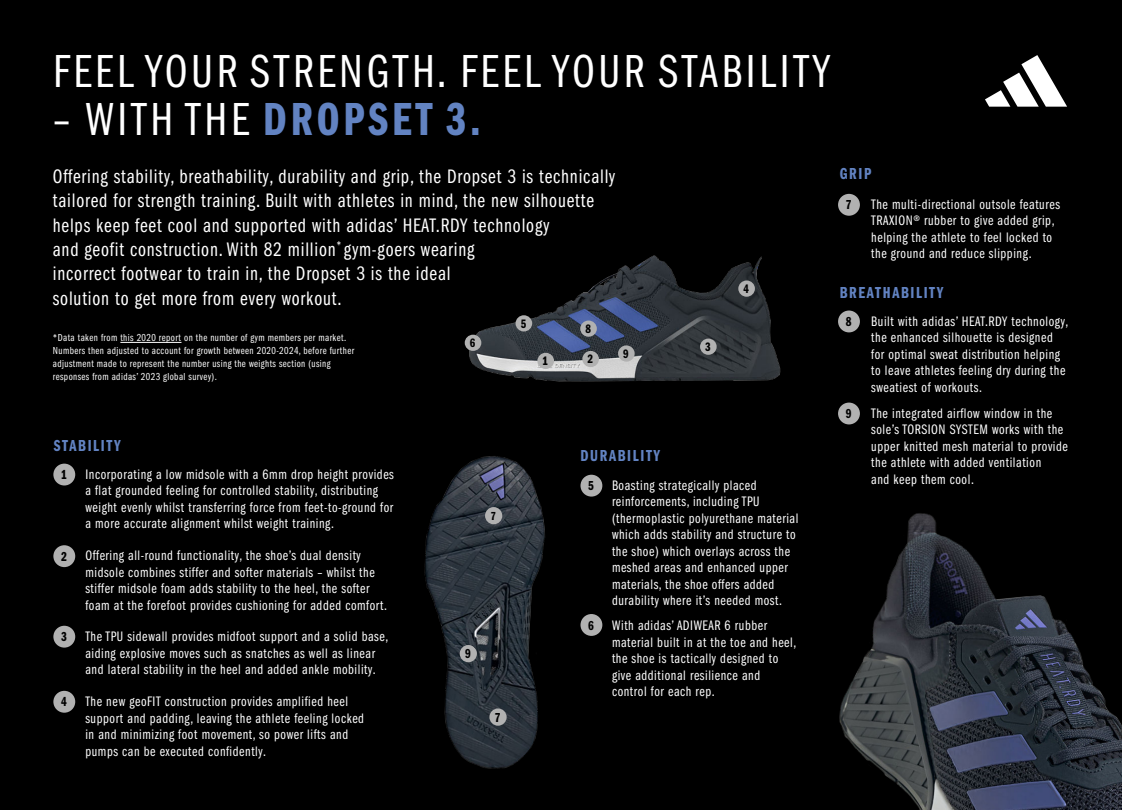
<style>
.page{position:relative;width:1122px;height:810px;background:#000}
.page>*{position:absolute;margin:0;border:0;box-sizing:border-box;transform-origin:0 0}
.t1{font:48px "ITC Franklin Gothic Std Bk Cp";letter-spacing:.08em;color:#fff}
.t2{font:48px "ITC Franklin Gothic Std Dm Cp";letter-spacing:.08em;color:#6283c2}
.t3{font:20.25px/24.4px "ITC Franklin Gothic Std Bk Cp";letter-spacing:.04em;color:#fff}
.t4{font:16.5px "ITC Franklin Gothic Std Dm Cp";letter-spacing:.1em;color:#6283c2}
.t5{font:14.25px/16.5px "ITC Franklin Gothic Std Bk Cp";letter-spacing:.04em;color:#fff}
.t6{font:13.5px "ITC Franklin Gothic Std Dm Cp";color:#000}
.t7{font:12.67px "ITC Franklin Gothic Std Dm Cp";color:#000}
.t8{font:12.08px "ITC Franklin Gothic Std Dm Cp";color:#000}
.t9{font:10.5px/12.8px "ITC Franklin Gothic Std Bk Cp";letter-spacing:.04em;color:#fff}
.s1{font-family:"ITC Franklin Gothic Std Bk Cp";color:#fff}
</style>
<div class="page">
<img style="left:465px;top:255px;width:316px;height:127px">
<img style="left:839px;top:513px;width:283px;height:297px">
<svg style="left:985px;top:55px;width:82px;height:52px"></svg>
<img style="left:424px;top:456px;width:121px;height:313px">
<div style="left:489px;top:708px;width:18px;height:18px;background:#b1b1b1;border-radius:50%"></div>
<div style="left:460px;top:645px;width:17px;height:17px;background:#b1b1b1;border-radius:50%"></div>
<div style="left:485px;top:507px;width:17px;height:17px;background:#b1b1b1;border-radius:50%"></div>
<div style="left:53px;top:691px;width:22px;height:22px;background:#b1b1b1;border-radius:50%"></div>
<div style="left:53px;top:626px;width:22px;height:22px;background:#b1b1b1;border-radius:50%"></div>
<div style="left:53px;top:464px;width:22px;height:22px;background:#b1b1b1;border-radius:50%"></div>
<div style="left:53px;top:545px;width:22px;height:22px;background:#b1b1b1;border-radius:50%"></div>
<hr style="left:120px;top:342px;width:62px;height:1px;background:#fff">
<div style="left:581px;top:475px;width:21px;height:22px;background:#b1b1b1;border-radius:50%"></div>
<div style="left:581px;top:614px;width:21px;height:22px;background:#b1b1b1;border-radius:50%"></div>
<div style="left:580px;top:321px;width:17px;height:16px;background:#b1b1b1;border-radius:50%"></div>
<div style="left:738px;top:280px;width:17px;height:17px;background:#b1b1b1;border-radius:50%"></div>
<div style="left:618px;top:345px;width:17px;height:17px;background:#b1b1b1;border-radius:50%"></div>
<div style="left:582px;top:351px;width:17px;height:16px;background:#b1b1b1;border-radius:50%"></div>
<div style="left:700px;top:339px;width:17px;height:16px;background:#b1b1b1;border-radius:50%"></div>
<div style="left:465px;top:335px;width:16px;height:16px;background:#b1b1b1;border-radius:50%"></div>
<div style="left:516px;top:315px;width:16px;height:17px;background:#b1b1b1;border-radius:50%"></div>
<div style="left:537px;top:353px;width:17px;height:16px;background:#b1b1b1;border-radius:50%"></div>
<div style="left:838px;top:311px;width:22px;height:21px;background:#b1b1b1;border-radius:50%"></div>
<div style="left:838px;top:403px;width:22px;height:21px;background:#b1b1b1;border-radius:50%"></div>
<div style="left:838px;top:194px;width:22px;height:22px;background:#b1b1b1;border-radius:50%"></div>
<h1 class="t1" style="left:53px;top:45px;width:778px">FEEL YOUR STRENGTH. FEEL YOUR STABILITY</h1>
<h1 class="t2" style="left:53px;top:92px;width:429px"><span class="s1">– WITH THE</span> DROPSET 3.</h1>
<p class="t3" style="left:53px;top:165px;width:564px">Offering stability, breathability, durability and grip, the Dropset 3 is technically tailored for strength training. Built with athletes in mind, the new silhouette helps keep feet cool and supported with adidas’ HEAT.RDY technology<br>and geofit construction. With 82 million<sup>*</sup> gym-goers wearing<br>incorrect footwear to train in, the Dropset 3 is the ideal<br>solution to get more from every workout.</p>
<p class="t7" style="left:585px;top:322px;width:7px">8</p>
<p class="t7" style="left:743px;top:282px;width:7px">4</p>
<p class="t7" style="left:521px;top:317px;width:7px">5</p>
<p class="t9" style="left:53px;top:332px;width:303px">*Data taken from this 2020 report on the number of gym members per market.<br>Numbers then adjusted to account for growth between 2020-2024, before further adjustment made to represent the number using the weights section (using responses from adidas’ 2023 global survey).</p>
<p class="t7" style="left:470px;top:336px;width:7px">6</p>
<p class="t7" style="left:705px;top:340px;width:7px">3</p>
<p class="t7" style="left:623px;top:347px;width:7px">9</p>
<p class="t7" style="left:587px;top:352px;width:7px">2</p>
<p class="t7" style="left:543px;top:354px;width:7px">1</p>
<p class="t4" style="left:54px;top:437px;width:68px">STABILITY</p>
<p class="t5" style="left:85px;top:466px;width:310px">Incorporating a low midsole with a 6mm drop height provides a flat grounded feeling for controlled stability, distributing weight evenly whilst transferring force from feet-to-ground for a more accurate alignment whilst weight training.</p>
<p class="t5" style="left:85px;top:547px;width:303px">Offering all-round functionality, the shoe’s dual density midsole combines stiffer and softer materials – whilst the stiffer midsole foam adds stability to the heel, the softer foam at the forefoot provides cushioning for added comfort.</p>
<p class="t5" style="left:85px;top:628px;width:304px">The TPU sidewall provides midfoot support and a solid base, aiding explosive moves such as snatches as well as linear and lateral stability in the heel and added ankle mobility.</p>
<p class="t5" style="left:85px;top:693px;width:280px">The new geoFIT construction provides amplified heel support and padding, leaving the athlete feeling locked in and minimizing foot movement, so power lifts and pumps can be executed confidently.</p>
<p class="t6" style="left:61px;top:467px;width:7px">1</p>
<p class="t6" style="left:61px;top:549px;width:7px">2</p>
<p class="t6" style="left:61px;top:629px;width:7px">3</p>
<p class="t6" style="left:61px;top:695px;width:7px">4</p>
<p class="t8" style="left:491px;top:509px;width:7px">7</p>
<p class="t6" style="left:465px;top:646px;width:7px">9</p>
<p class="t6" style="left:495px;top:710px;width:7px">7</p>
<p class="t4" style="left:581px;top:446px;width:81px">DURABILITY</p>
<p class="t6" style="left:588px;top:478px;width:7px">5</p>
<p class="t5" style="left:612px;top:477px;width:188px">Boasting strategically placed reinforcements, including TPU (thermoplastic polyurethane material which adds stability and structure to the shoe) which overlays across the meshed areas and enhanced upper materials, the shoe offers added durability where it’s needed most.</p>
<p class="t5" style="left:612px;top:617px;width:186px">With adidas’ ADIWEAR 6 rubber material built in at the toe and heel, the shoe is tactically designed to give additional resilience and control for each rep.</p>
<p class="t6" style="left:588px;top:618px;width:7px">6</p>
<p class="t4" style="left:840px;top:165px;width:33px">GRIP</p>
<p class="t6" style="left:846px;top:198px;width:7px">7</p>
<p class="t5" style="left:871px;top:196px;width:190px">The multi-directional outsole features TRAXION® rubber to give added grip, helping the athlete to feel locked to the ground and reduce slipping.</p>
<p class="t4" style="left:840px;top:283px;width:105px">BREATHABILITY</p>
<p class="t6" style="left:846px;top:314px;width:7px">8</p>
<p class="t5" style="left:871px;top:313px;width:199px">Built with adidas’ HEAT.RDY technology, the enhanced silhouette is designed for optimal sweat distribution helping to leave athletes feeling dry during the sweatiest of workouts.</p>
<p class="t5" style="left:871px;top:405px;width:198px">The integrated airflow window in the sole’s TORSION SYSTEM works with the upper knitted mesh material to provide the athlete with added ventilation<br>and keep them cool.</p>
<p class="t6" style="left:846px;top:406px;width:7px">9</p>
</div>
